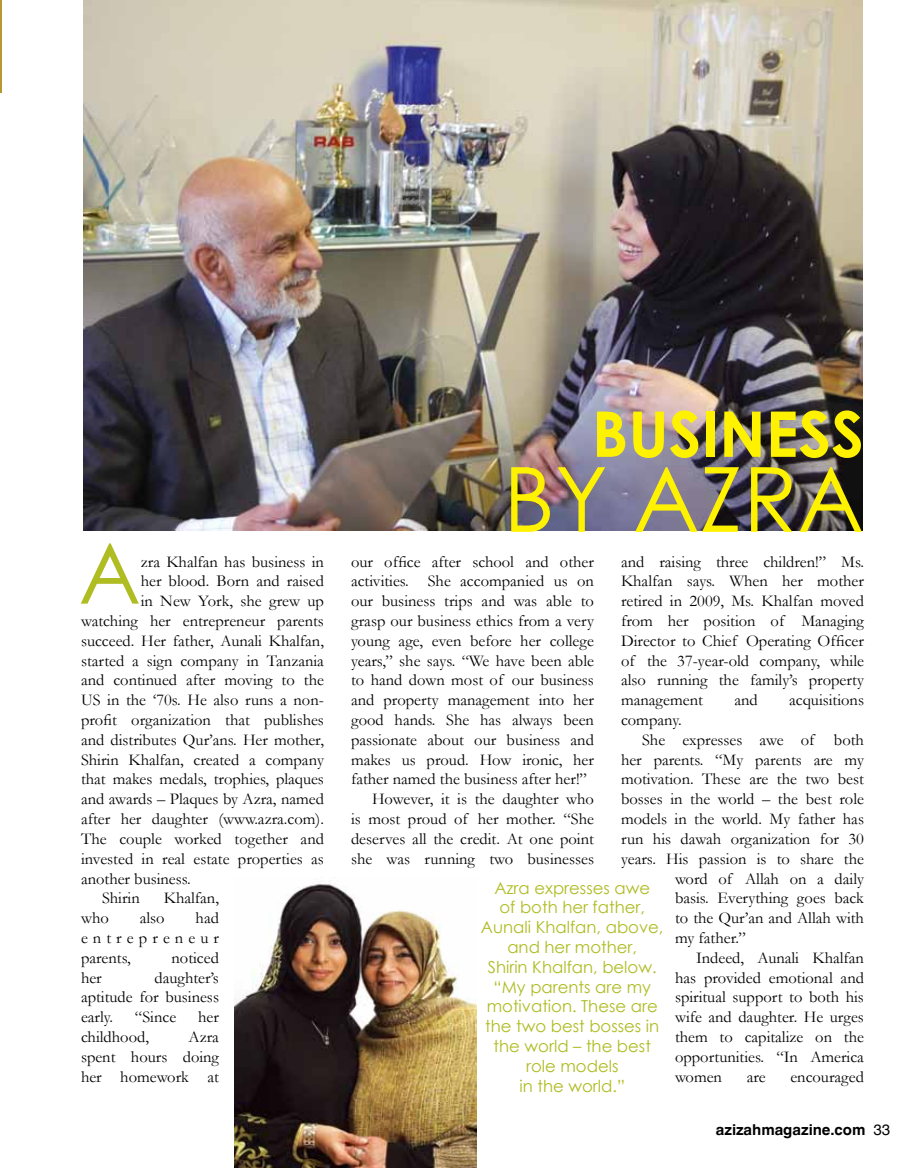
<style>
.page{position:relative;width:918px;height:1168px;background:#fff}
.page>*{position:absolute;margin:0;border:0;box-sizing:border-box;transform-origin:0 0}
.t1{font:90px "Century Gothic";color:#fff200}
.t2{font:83.85px "Century Gothic";color:#afbc22}
.t3{font:700 63px "Century Gothic";color:#fff200}
.t4{font:16.5px/19.8px "Garamond";color:#000;text-align:justify}
.t5{font:16.5px/19.8px "Century Gothic";color:#afbc22;text-align:center}
.t6{font:700 15px "Helvetica World";color:#000}
.s1{font-weight:400}
</style>
<div class="page">
<img style="left:83px;top:0;width:780px;height:531px">
<img style="left:0;top:0;width:1px;height:92px">
<img style="left:234px;top:883px;width:243px;height:285px">
<p class="t2" style="left:79px;top:515px;width:64px">A</p>
<p class="t4" style="left:141px;top:551px;width:185px">zra Khalfan has business in</p>
<p class="t4" style="left:141px;top:571px;width:185px">her blood. Born and raised</p>
<p class="t4" style="left:141px;top:591px;width:185px">in New York, she grew up</p>
<p class="t4" style="left:81px;top:610px;width:244px">watching her entrepreneur parents</p>
<p class="t4" style="left:81px;top:630px;width:245px">succeed. Her father, Aunali Khalfan,</p>
<p class="t4" style="left:81px;top:650px;width:244px">started a sign company in Tanzania</p>
<p class="t4" style="left:81px;top:670px;width:245px">and continued after moving to the</p>
<p class="t4" style="left:81px;top:690px;width:244px">US in the ‘70s. He also runs a non-</p>
<p class="t4" style="left:81px;top:709px;width:245px">profit organization that publishes</p>
<p class="t4" style="left:81px;top:729px;width:244px">and distributes Qur’ans. Her mother,</p>
<p class="t4" style="left:81px;top:749px;width:244px">Shirin Khalfan, created a company</p>
<p class="t4" style="left:81px;top:769px;width:245px">that makes medals, trophies, plaques</p>
<p class="t4" style="left:81px;top:789px;width:244px">and awards – Plaques by Azra, named</p>
<p class="t4" style="left:81px;top:808px;width:244px">after her daughter (www.azra.com).</p>
<p class="t4" style="left:81px;top:828px;width:244px">The couple worked together and</p>
<p class="t4" style="left:81px;top:848px;width:244px">invested in real estate properties as</p>
<p class="t4" style="left:81px;top:868px;width:111px">another business.</p>
<p class="t4" style="left:102px;top:888px;width:39px">Shirin</p>
<p class="t4" style="left:164px;top:888px;width:57px">Khalfan,</p>
<p class="t4" style="left:81px;top:907px;width:29px">who</p>
<p class="t4" style="left:140px;top:907px;width:26px">also</p>
<p class="t4" style="left:81px;top:907px;width:139px;text-indent:115px">had entrepreneur parents,</p>
<p class="t4" style="left:172px;top:947px;width:49px">noticed</p>
<p class="t4" style="left:81px;top:967px;width:140px;text-indent:74px">daughter’s aptitude for business early.</p>
<p class="t4" style="left:81px;top:967px;width:22px">her</p>
<p class="t4" style="left:135px;top:1006px;width:43px">“Since</p>
<p class="t4" style="left:198px;top:1006px;width:22px">her</p>
<p class="t4" style="left:81px;top:1026px;width:69px">childhood,</p>
<p class="t4" style="left:81px;top:1026px;width:140px;text-indent:108px">Azra spent hours doing her homework at</p>
<p class="t3" style="left:592px;top:386px;width:274px">BUSINESS</p>
<p class="t1" style="left:503px;top:436px;width:362px">BY AZRA</p>
<p class="t4" style="left:351px;top:551px;width:244px">our office after school and other</p>
<p class="t4" style="left:351px;top:571px;width:244px">activities. She accompanied us on</p>
<p class="t4" style="left:351px;top:591px;width:244px">our business trips and was able to</p>
<p class="t4" style="left:351px;top:610px;width:245px">grasp our business ethics from a very</p>
<p class="t4" style="left:351px;top:630px;width:244px">young age, even before her college</p>
<p class="t4" style="left:351px;top:650px;width:245px">years,” she says. “We have been able</p>
<p class="t4" style="left:351px;top:670px;width:244px">to hand down most of our business</p>
<p class="t4" style="left:351px;top:690px;width:244px">and property management into her</p>
<p class="t4" style="left:351px;top:709px;width:244px">good hands. She has always been</p>
<p class="t4" style="left:351px;top:729px;width:244px">passionate about our business and</p>
<p class="t4" style="left:351px;top:749px;width:244px">makes us proud. How ironic, her</p>
<p class="t4" style="left:351px;top:769px;width:237px">father named the business after her!”</p>
<p class="t4" style="left:372px;top:789px;width:223px">However, it is the daughter who</p>
<p class="t4" style="left:351px;top:808px;width:245px">is most proud of her mother. “She</p>
<p class="t4" style="left:351px;top:828px;width:244px">deserves all the credit. At one point</p>
<p class="t4" style="left:351px;top:848px;width:245px">she was running two businesses</p>
<p class="t4" style="left:621px;top:551px;width:245px">and raising three children!” Ms.<br>Khalfan says. When her mother retired in 2009, Ms. Khalfan moved from her position of Managing Director to Chief Operating Officer of the 37-year-old company, while also running the family’s property management</p>
<p class="t4" style="left:734px;top:690px;width:25px">and</p>
<p class="t4" style="left:789px;top:690px;width:76px">acquisitions</p>
<p class="t4" style="left:621px;top:709px;width:62px">company.</p>
<p class="t4" style="left:642px;top:729px;width:223px">She expresses awe of both</p>
<p class="t4" style="left:621px;top:749px;width:245px">her parents. “My parents are my</p>
<p class="t4" style="left:621px;top:769px;width:245px">motivation. These are the two best</p>
<p class="t4" style="left:621px;top:789px;width:244px">bosses in the world – the best role</p>
<p class="t4" style="left:621px;top:808px;width:245px">models in the world. My father has</p>
<p class="t4" style="left:621px;top:828px;width:244px">run his dawah organization for 30</p>
<p class="t4" style="left:621px;top:848px;width:245px">years. His passion is to share the</p>
<p class="t4" style="left:675px;top:868px;width:191px">word of Allah on a daily</p>
<p class="t4" style="left:675px;top:888px;width:191px">basis. Everything goes back</p>
<p class="t4" style="left:675px;top:907px;width:191px">to the Qur’an and Allah with</p>
<p class="t4" style="left:675px;top:927px;width:72px">my father.”</p>
<p class="t4" style="left:696px;top:947px;width:169px">Indeed, Aunali Khalfan</p>
<p class="t4" style="left:675px;top:967px;width:190px">has provided emotional and</p>
<p class="t4" style="left:675px;top:987px;width:190px">spiritual support to both his</p>
<p class="t4" style="left:675px;top:1006px;width:190px">wife and daughter. He urges</p>
<p class="t4" style="left:675px;top:1026px;width:190px">them to capitalize on the</p>
<p class="t4" style="left:675px;top:1046px;width:190px">opportunities. “In America</p>
<p class="t4" style="left:675px;top:1066px;width:49px">women</p>
<p class="t4" style="left:747px;top:1066px;width:21px">are</p>
<p class="t4" style="left:790px;top:1066px;width:75px">encouraged</p>
<p class="t5" style="left:481px;top:877px;width:184px">Azra expresses awe<br>of both her father,<br>Aunali Khalfan, above, and her mother,<br>Shirin Khalfan, below. “My parents are my motivation. These are the two best bosses in the world – the best role models<br>in the world.”</p>
<p class="t6" style="left:716px;top:1121px;width:176px">azizahmagazine.com <span class="s1">33</span></p>
</div>
